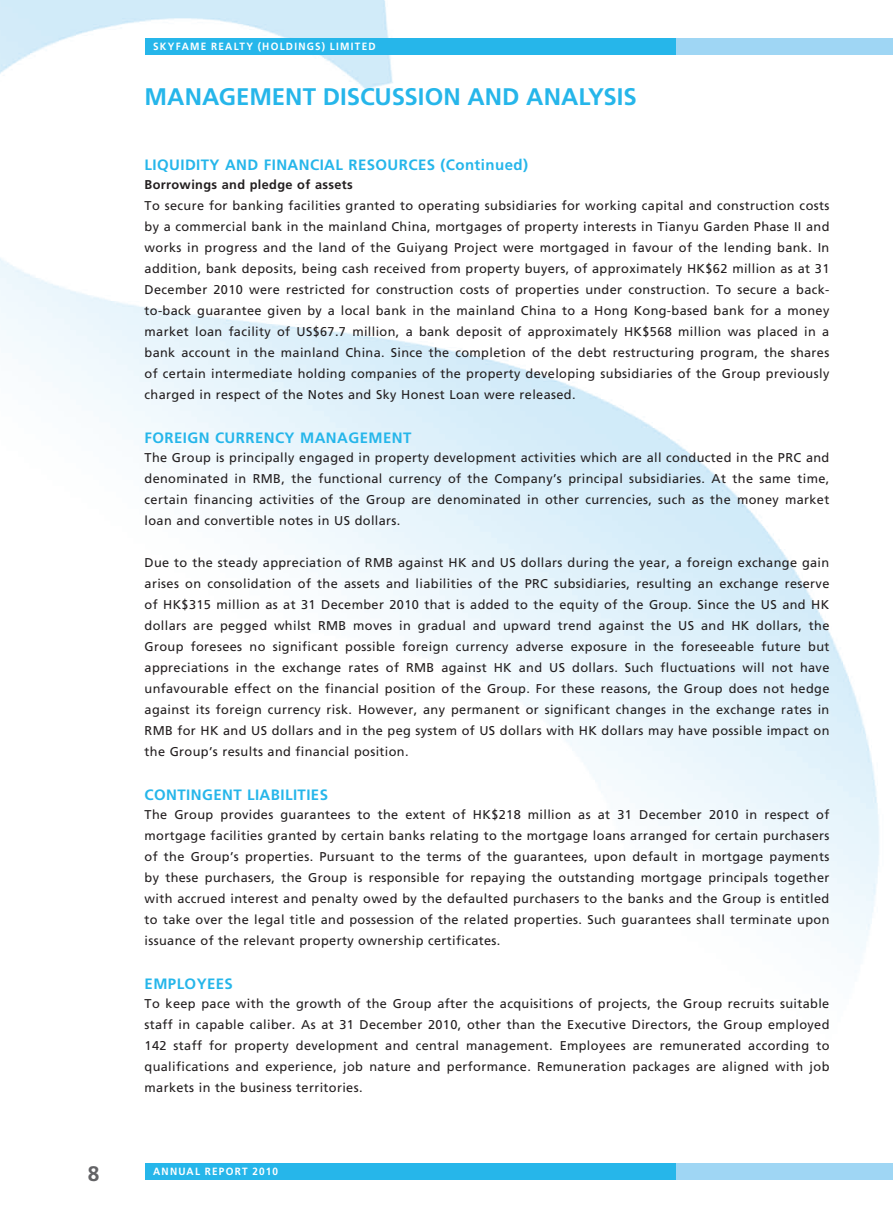
<style>
.page{position:relative;width:893px;height:1212px;background:#fff}
.page>*{position:absolute;margin:0;border:0;box-sizing:border-box;transform-origin:0 0}
.t1{font:700 24px "Frutiger LT Std";color:#26b6ea}
.t2{font:700 21px "Frutiger LT Std";color:#636366}
.t3{font:700 15px "Frutiger LT Std";letter-spacing:.03em;color:#26b6ea}
.t4{font:12.75px/21px "Frutiger LT Std";letter-spacing:.03em;color:#231f20;text-align:justify}
.t5{font:700 12.75px "Frutiger LT Std";letter-spacing:.03em;color:#231f20}
.t6{font:700 10.5px "Frutiger LT Std";letter-spacing:.125em;color:#fff;scale:.95 1}
</style>
<div class="page">
<img style="left:0;top:0;width:893px;height:971px">
<div style="left:145px;top:39px;width:748px;height:16px;background:#26b6ea"></div>
<div style="left:145px;top:1163px;width:748px;height:17px;background:#26b6ea"></div>
<div style="left:676px;top:1163px;width:217px;height:17px;background:#9fd6f4"></div>
<div style="left:676px;top:39px;width:217px;height:16px;background:#9fd6f4"></div>
<h2 class="t2" style="left:88px;top:1161px;width:13px">8</h2>
<p class="t6" style="left:153px;top:41px;width:236px">SKYFAME REALTY (HOLDINGS) LIMITED</p>
<h1 class="t1" style="left:145px;top:83px;width:41px">MANAGEMENT</h1>
<h1 class="t1" style="left:323px;top:83px;width:32px">DISCUSSION</h1>
<h1 class="t1" style="left:467px;top:83px;width:18px">AND</h1>
<h1 class="t1" style="left:526px;top:83px;width:32px">ANALYSIS</h1>
<p class="t3" style="left:145px;top:156px;width:385px">LIQUIDITY AND FINANCIAL RESOURCES (CONTINUED)</p>
<p class="t5" style="left:145px;top:177px;width:210px">BORROWINGS AND PLEDGE OF ASSETS</p>
<p class="t4" style="left:145px;top:195px;width:686px">To secure for banking facilities granted to operating subsidiaries for working capital and construction costs by a commercial bank in the mainland China, mortgages of property interests in Tianyu Garden Phase II and works in progress and the land of the Guiyang Project were mortgaged in favour of the lending bank. In addition, bank deposits, being cash received from property buyers, of approximately HK$62 million as at 31<br>December 2010 were restricted for construction costs of properties under construction. To secure a back&shy;to-back guarantee given by a local bank in the mainland China to a Hong Kong-based bank for a money market loan facility of US$67.7 million, a bank deposit of approximately HK$568 million was placed in a bank account in the mainland China. Since the completion of the debt restructuring program, the shares of certain intermediate holding companies of the property developing subsidiaries of the Group previously charged in respect of the Notes and Sky Honest Loan were released.</p>
<p class="t3" style="left:145px;top:429px;width:19px">FOREIGN</p>
<p class="t3" style="left:215px;top:429px;width:21px">CURRENCY</p>
<p class="t3" style="left:300px;top:429px;width:27px">MANAGEMENT</p>
<p class="t4" style="left:145px;top:447px;width:686px">The Group is principally engaged in property development activities which are all conducted in the PRC and denominated in RMB, the functional currency of the Company’s principal subsidiaries. At the same time, certain financing activities of the Group are denominated in other currencies, such as the money market loan and convertible notes in US dollars.</p>
<p class="t4" style="left:145px;top:552px;width:686px">Due to the steady appreciation of RMB against HK and US dollars during the year, a foreign exchange gain arises on consolidation of the assets and liabilities of the PRC subsidiaries, resulting an exchange reserve of HK$315 million as at 31 December 2010 that is added to the equity of the Group. Since the US and HK dollars are pegged whilst RMB moves in gradual and upward trend against the US and HK dollars, the Group foresees no significant possible foreign currency adverse exposure in the foreseeable future but appreciations in the exchange rates of RMB against HK and US dollars. Such fluctuations will not have unfavourable effect on the financial position of the Group. For these reasons, the Group does not hedge against its foreign currency risk. However, any permanent or significant changes in the exchange rates in RMB for HK and US dollars and in the peg system of US dollars with HK dollars may have possible impact on the Group’s results and financial position.</p>
<p class="t3" style="left:145px;top:786px;width:21px">CONTINGENT</p>
<p class="t3" style="left:247px;top:786px;width:17px">LIABILITIES</p>
<p class="t4" style="left:145px;top:804px;width:686px">The Group provides guarantees to the extent of HK$218 million as at 31 December 2010 in respect of mortgage facilities granted by certain banks relating to the mortgage loans arranged for certain purchasers of the Group’s properties. Pursuant to the terms of the guarantees, upon default in mortgage payments by these purchasers, the Group is responsible for repaying the outstanding mortgage principals together with accrued interest and penalty owed by the defaulted purchasers to the banks and the Group is entitled to take over the legal title and possession of the related properties. Such guarantees shall terminate upon issuance of the relevant property ownership certificates.</p>
<p class="t3" style="left:145px;top:975px;width:20px">EMPLOYEES</p>
<p class="t4" style="left:145px;top:993px;width:686px">To keep pace with the growth of the Group after the acquisitions of projects, the Group recruits suitable staff in capable caliber. As at 31 December 2010, other than the Executive Directors, the Group employed 142 staff for property development and central management. Employees are remunerated according to qualifications and experience, job nature and performance. Remuneration packages are aligned with job markets in the business territories.</p>
<p class="t6" style="left:153px;top:1165px;width:133px">ANNUAL REPORT 2010</p>
</div>
